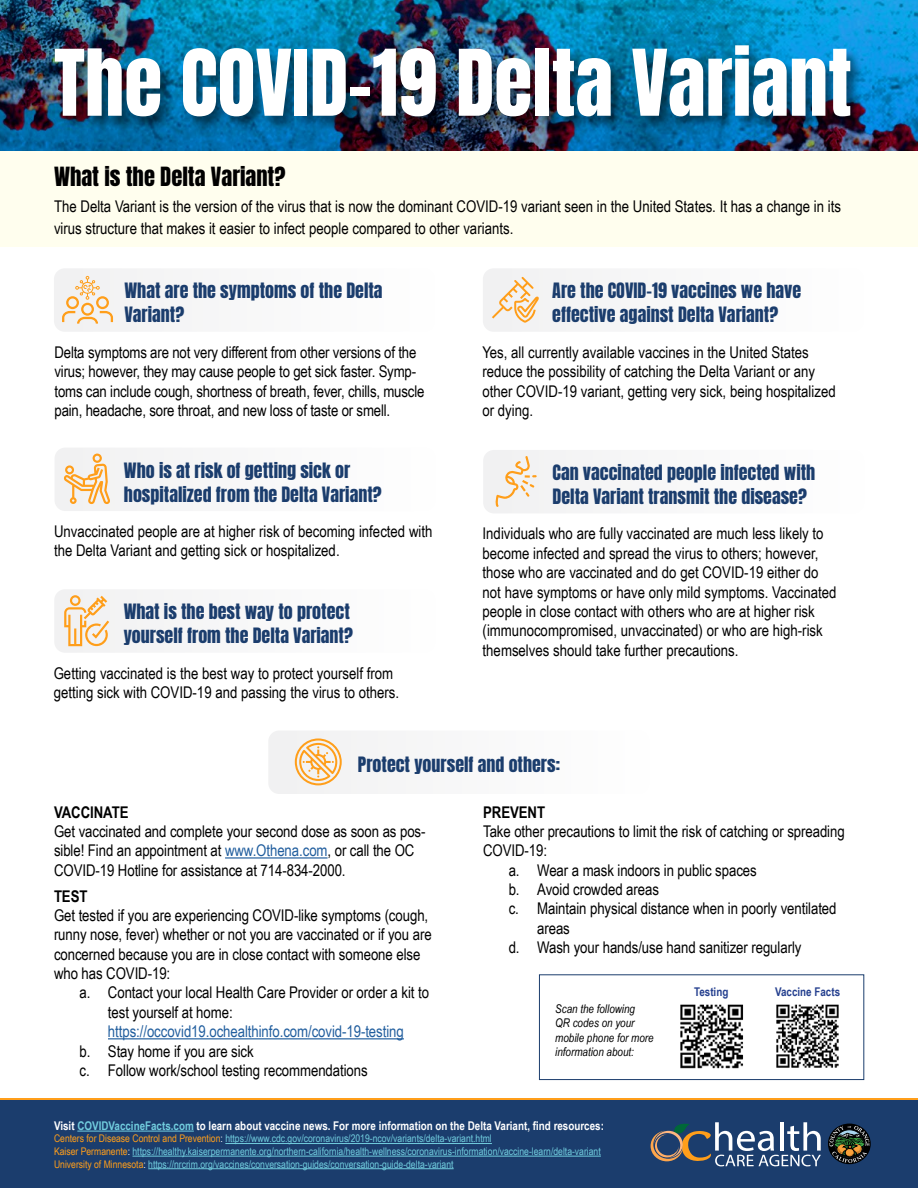
<style>
.page{position:relative;width:918px;height:1188px;background:#fff}
.page>*{position:absolute;margin:0;border:0;box-sizing:border-box;transform-origin:0 0}
.t1{font:78px "Anton";color:#fff}
.t2{font:22.5px "Anton";color:#000}
.t3{font:18px/24px "Anton";color:#1b3d6d}
.t4{font:16.2px/19.4px "Arial Narrow";color:#000}
.t5{font:16.2px "Arial Narrow";letter-spacing:-.005em;color:#215e9e}
.t6{font:700 16.2px "Arial Narrow";letter-spacing:-.005em;color:#000}
.t7{font:700 12px "Arial Narrow";color:#fff}
.t8{font:italic 12px/14.4px "Arial Narrow";color:#000}
.t9{font:700 12px "Arial Narrow";color:#25408f}
.t10{font:10.5px/12.6px "Arial Narrow";color:#71cdde}
.s1{color:#215e9e}
.s2{color:#71cdde}
.s3{color:#ff9e1a}
.s4{color:#fff}
</style>
<div class="page">
<div style="left:0;top:1098px;width:918px;height:88px;background:linear-gradient(to right,#1b3d6d,#1b3d6d)"></div>
<div style="left:0;top:1101px;width:918px;height:87px;background:#1b3d6d"></div>
<div style="left:0;top:151px;width:918px;height:96px;background:#fffeee"></div>
<img style="left:0;top:0;width:918px;height:150px">
<img style="left:776px;top:1004px;width:63px;height:64px">
<div style="left:539px;top:974px;width:325px;height:106px;border:1px solid #1b3d6d"></div>
<img style="left:680px;top:1004px;width:64px;height:65px">
<div style="left:55px;top:448px;width:381px;height:63px;background:#f8f8f9;border-radius:11px"></div>
<div style="left:483px;top:268px;width:381px;height:64px;background:#f8f8f9;border-radius:11px"></div>
<div style="left:268px;top:731px;width:382px;height:63px;background:#f8f8f9;border-radius:11px"></div>
<div style="left:54px;top:589px;width:382px;height:64px;background:#f8f8f8;border-radius:11px"></div>
<div style="left:483px;top:450px;width:382px;height:63px;background:#f8f8f8;border-radius:11px"></div>
<div style="left:54px;top:268px;width:381px;height:64px;background:#f8f8f9;border-radius:11px"></div>
<hr style="left:77px;top:1131px;width:117px;height:1px;background:#71cdde">
<hr style="left:225px;top:1143px;width:267px;height:1px;background:#71cdde">
<hr style="left:132px;top:1156px;width:469px;height:1px;background:#71cdde">
<hr style="left:148px;top:1168px;width:306px;height:1px;background:#71cdde">
<hr style="left:225px;top:857px;width:103px;height:2px;background:#215e9e">
<hr style="left:108px;top:1038px;width:296px;height:1px;background:#215e9e">
<svg style="left:64px;top:454px;width:46px;height:51px"></svg>
<svg style="left:492px;top:277px;width:47px;height:46px"></svg>
<svg style="left:295px;top:738px;width:47px;height:47px"></svg>
<svg style="left:64px;top:595px;width:45px;height:51px"></svg>
<svg style="left:495px;top:456px;width:42px;height:51px"></svg>
<svg style="left:62px;top:276px;width:51px;height:48px"></svg>
<svg style="left:651px;top:1122px;width:170px;height:44px"></svg>
<svg style="left:828px;top:1124px;width:43px;height:40px"></svg>
<div style="left:53px;top:44px;width:812px;height:88px;background:#000;opacity:.5"></div>
<h1 class="t1" style="left:54px;top:43px;width:799px">The COVID-19 Delta Variant</h1>
<h2 class="t2" style="left:54px;top:165px;width:233px">What is the Delta Variant?</h2>
<p class="t4" style="left:54px;top:195px;width:788px;line-height:21.6px">The Delta Variant is the version of the virus that is now the dominant COVID-19 variant seen in the United States. It has a change in its virus structure that makes it easier to infect people compared to other variants.</p>
<p class="t3" style="left:124px;top:280px;width:260px">What are the symptoms of the Delta<br>Variant?</p>
<p class="t4" style="left:55px;top:342px;width:371px">Delta symptoms are not very different from other versions of the virus; however, they may cause people to get sick faster. Symp&shy;toms can include cough, shortness of breath, fever, chills, muscle pain, headache, sore throat, and new loss of taste or smell.</p>
<p class="t3" style="left:124px;top:459px;width:259px">Who is at risk of getting sick or hospitalized from the Delta Variant?</p>
<p class="t4" style="left:54px;top:521px;width:380px">Unvaccinated people are at higher risk of becoming infected with the Delta Variant and getting sick or hospitalized.</p>
<p class="t3" style="left:124px;top:601px;width:231px">What is the best way to protect yourself from the Delta Variant?</p>
<p class="t4" style="left:54px;top:663px;width:347px">Getting vaccinated is the best way to protect yourself from getting sick with COVID-19 and passing the virus to others.</p>
<p class="t3" style="left:552px;top:280px;width:250px">Are the COVID-19 vaccines we have effective against Delta Variant?</p>
<p class="t4" style="left:482px;top:342px;width:355px">Yes, all currently available vaccines in the United States reduce the possibility of catching the Delta Variant or any other COVID-19 variant, getting very sick, being hospitalized or dying.</p>
<p class="t3" style="left:553px;top:462px;width:264px">Can vaccinated people infected with<br>Delta Variant transmit the disease?</p>
<p class="t4" style="left:483px;top:523px;width:356px">Individuals who are fully vaccinated are much less likely to become infected and spread the virus to others; however, those who are vaccinated and do get COVID-19 either do not have symptoms or have only mild symptoms. Vaccinated people in close contact with others who are at higher risk (immunocompromised, unvaccinated) or who are high-risk themselves should take further precautions.</p>
<p class="t3" style="left:358px;top:754px;width:204px">Protect yourself and others:</p>
<p class="t6" style="left:54px;top:800px;width:76px">VACCINATE</p>
<p class="t4" style="left:54px;top:821px;width:373px">Get vaccinated and complete your second dose as soon as pos&shy;sible! Find an appointment at <span class="s1">www.Othena.com</span>, or call the OC<br>COVID-19 Hotline for assistance at 714-834-2000.</p>
<p class="t6" style="left:54px;top:884px;width:35px">TEST</p>
<p class="t4" style="left:54px;top:905px;width:379px">Get tested if you are experiencing COVID-like symptoms (cough, runny nose, fever) whether or not you are vaccinated or if you are concerned because you are in close contact with someone else who has COVID-19:</p>
<p class="t4" style="left:108px;top:982px;width:323px;text-indent:-28px">a. Contact your local Health Care Provider or order a kit to test yourself at home:</p>
<p class="t5" style="left:108px;top:1020px;width:297px">https://occovid19.ochealthinfo.com/covid-19-testing</p>
<p class="t4" style="left:79px;top:1041px;width:290px">b. Stay home if you are sick<br>c. Follow work/school testing recommendations</p>
<p class="t6" style="left:483px;top:800px;width:63px">PREVENT</p>
<p class="t4" style="left:483px;top:821px;width:363px">Take other precautions to limit the risk of catching or spreading</p>
<p class="t4" style="left:483px;top:840px;width:66px">COVID-19:</p>
<p class="t4" style="left:509px;top:860px;width:250px">a. Wear a mask indoors in public spaces</p>
<p class="t4" style="left:509px;top:879px;width:152px">b. Avoid crowded areas</p>
<p class="t4" style="left:509px;top:898px;width:329px">c. Maintain physical distance when in poorly ventilated</p>
<p class="t4" style="left:537px;top:918px;width:34px">areas</p>
<p class="t4" style="left:509px;top:937px;width:294px">d. Wash your hands/use hand sanitizer regularly</p>
<p class="t8" style="left:555px;top:1001px;width:100px">Scan the following<br>QR codes on your mobile phone for more information about:</p>
<p class="t9" style="left:694px;top:982px;width:36px">Testing</p>
<p class="t9" style="left:775px;top:982px;width:67px">Vaccine Facts</p>
<p class="t7" style="left:54px;top:1117px;width:551px">Visit <span class="s2">COVIDVaccineFacts.com</span> to learn about vaccine news. For more information on the Delta Variant, find resources:</p>
<p class="t10" style="left:54px;top:1132px;width:548px"><span class="s3">Centers for Disease Control and Prevention</span><span class="s4">:</span> https://www.cdc.gov/coronavirus/2019-ncov/variants/delta-variant.html<br><span class="s3">Kaiser Permanente</span><span class="s4">:</span> https://healthy.kaiserpermanente.org/northern-california/health-wellness/coronavirus-information/vaccine-learn/delta-variant<br><span class="s3">University of Minnesota</span><span class="s4">:</span> https://nrcrim.org/vaccines/conversation-guides/conversation-guide-delta-variant</p>
</div>
